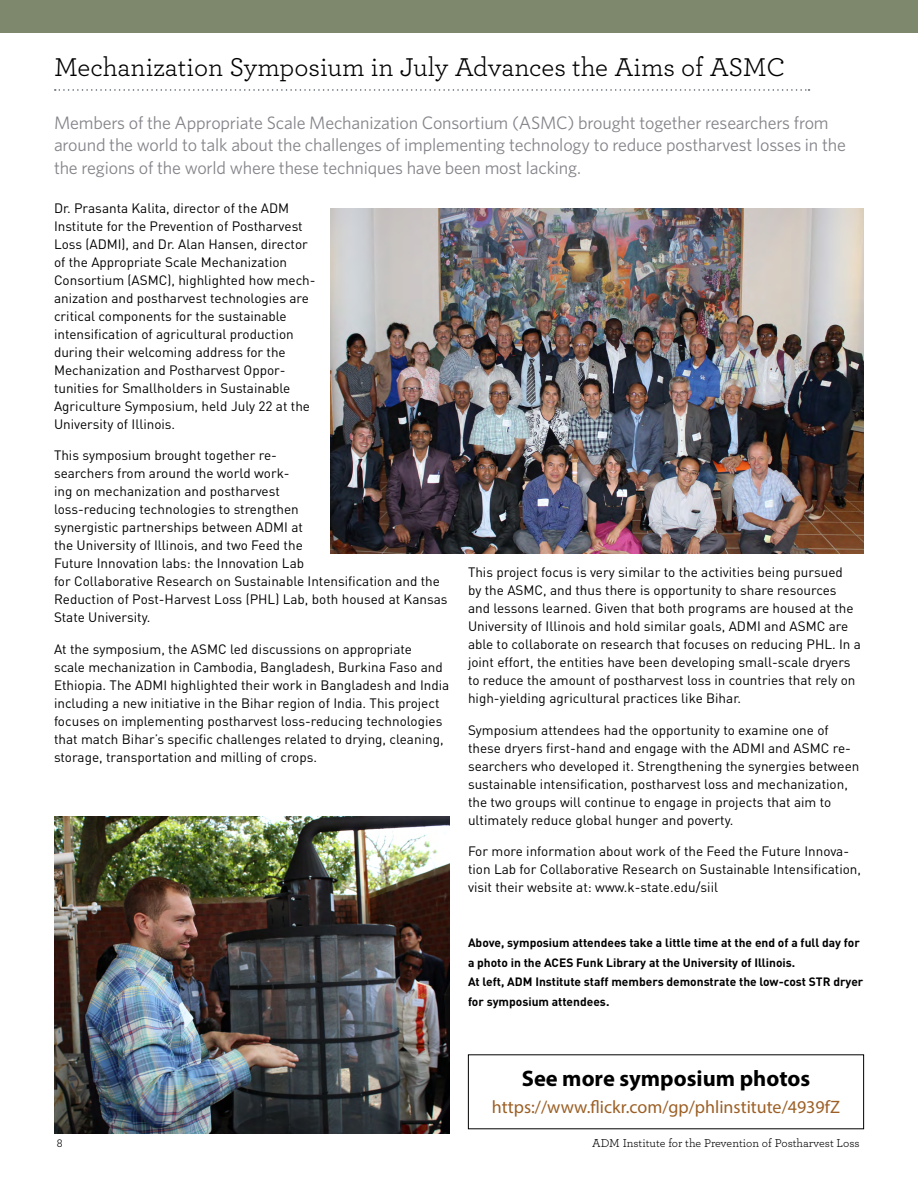
<style>
.page{position:relative;width:918px;height:1188px;background:#fff}
.page>*{position:absolute;margin:0;border:0;box-sizing:border-box;transform-origin:0 0}
.t1{font:27px "Archer";color:#000}
.t2{font:700 22.5px "Myriad Pro";color:#000}
.t3{font:18px/22.5px "Whitney";letter-spacing:-.01em;color:#86848a}
.t4{font:18px "Myriad Pro";color:#9c6026}
.t5{font:13.5px/18px "DIN Pro";color:#000}
.t6{font:700 12px/19.5px "DIN Pro";color:#000}
.t7{font:12px "Archer";color:#000}
</style>
<div class="page">
<div style="left:0;top:0;width:918px;height:32px;background:#7d886c"></div>
<img style="left:330px;top:209px;width:534px;height:345px">
<img style="left:54px;top:816px;width:396px;height:318px">
<svg style="left:55px;top:89px;width:755px;height:2px"></svg>
<h1 class="t1" style="left:54px;top:48px;width:733px">Mechanization Symposium in July Advances the Aims of ASMC</h1>
<p class="t3" style="left:54px;top:111px;width:793px">Members of the Appropriate Scale Mechanization Consortium (ASMC) brought together researchers from around the world to talk about the challenges of implementing technology to reduce postharvest losses in the the regions of the world where these techniques have been most lacking.</p>
<p class="t5" style="left:54px;top:198px;width:263px">Dr. Prasanta Kalita, director of the ADM Institute for the Prevention of Postharvest Loss (ADMI), and Dr. Alan Hansen, director of the Appropriate Scale Mechanization Consortium (ASMC), highlighted how mech&shy;anization and postharvest technologies are critical components for the sustainable intensification of agricultural production during their welcoming address for the Mechanization and Postharvest Oppor&shy;tunities for Smallholders in Sustainable Agriculture Symposium, held July 22 at the University of Illinois.</p>
<p class="t5" style="left:54px;top:446px;width:395px">This symposium brought together re-<br>searchers from around the world work-<br>ing on mechanization and postharvest<br>loss-reducing technologies to strengthen<br>synergistic partnerships between ADMI at<br>the University of Illinois, and two Feed the<br>Future Innovation labs: the Innovation Lab<br>for Collaborative Research on Sustainable Intensification and the Reduction of Post-Harvest Loss (PHL) Lab, both housed at Kansas State University.</p>
<p class="t5" style="left:54px;top:639px;width:397px">At the symposium, the ASMC led discussions on appropriate<br>scale mechanization in Cambodia, Bangladesh, Burkina Faso and Ethiopia. The ADMI highlighted their work in Bangladesh and India including a new initiative in the Bihar region of India. This project focuses on implementing postharvest loss-reducing technologies that match Bihar’s specific challenges related to drying, cleaning, storage, transportation and milling of crops.</p>
<p class="t5" style="left:468px;top:563px;width:394px">This project focus is very similar to the activities being pursued<br>by the ASMC, and thus there is opportunity to share resources and lessons learned. Given that both programs are housed at the University of Illinois and hold similar goals, ADMI and ASMC are able to collaborate on research that focuses on reducing PHL. In a joint effort, the entities have been developing small-scale dryers to reduce the amount of postharvest loss in countries that rely on high-yielding agricultural practices like Bihar.</p>
<p class="t5" style="left:468px;top:721px;width:393px">Symposium attendees had the opportunity to examine one of these dryers first-hand and engage with the ADMI and ASMC re&shy;searchers who developed it. Strengthening the synergies between sustainable intensification, postharvest loss and mechanization, the two groups will continue to engage in projects that aim to ultimately reduce global hunger and poverty.</p>
<p class="t5" style="left:468px;top:842px;width:395px">For more information about work of the Feed the Future Innova&shy;tion Lab for Collaborative Research on Sustainable Intensification, visit their website at: www.k-state.edu/siil</p>
<p class="t6" style="left:468px;top:933px;width:397px">Above, symposium attendees take a little time at the end of a full day for a photo in the ACES Funk Library at the University of Illinois.<br>At left, ADM Institute staff members demonstrate the low-cost STR dryer for symposium attendees.</p>
<h2 class="t2" style="left:522px;top:1063px;width:290px">See more symposium photos</h2>
<h3 class="t4" style="left:492px;top:1095px;width:350px">https://www.flickr.com/gp/phlinstitute/4939fZ</h3>
<p class="t7" style="left:57px;top:1134px;width:7px">8</p>
<p class="t7" style="left:592px;top:1134px;width:269px">ADM Institute for the Prevention of Postharvest Loss</p>
</div>
